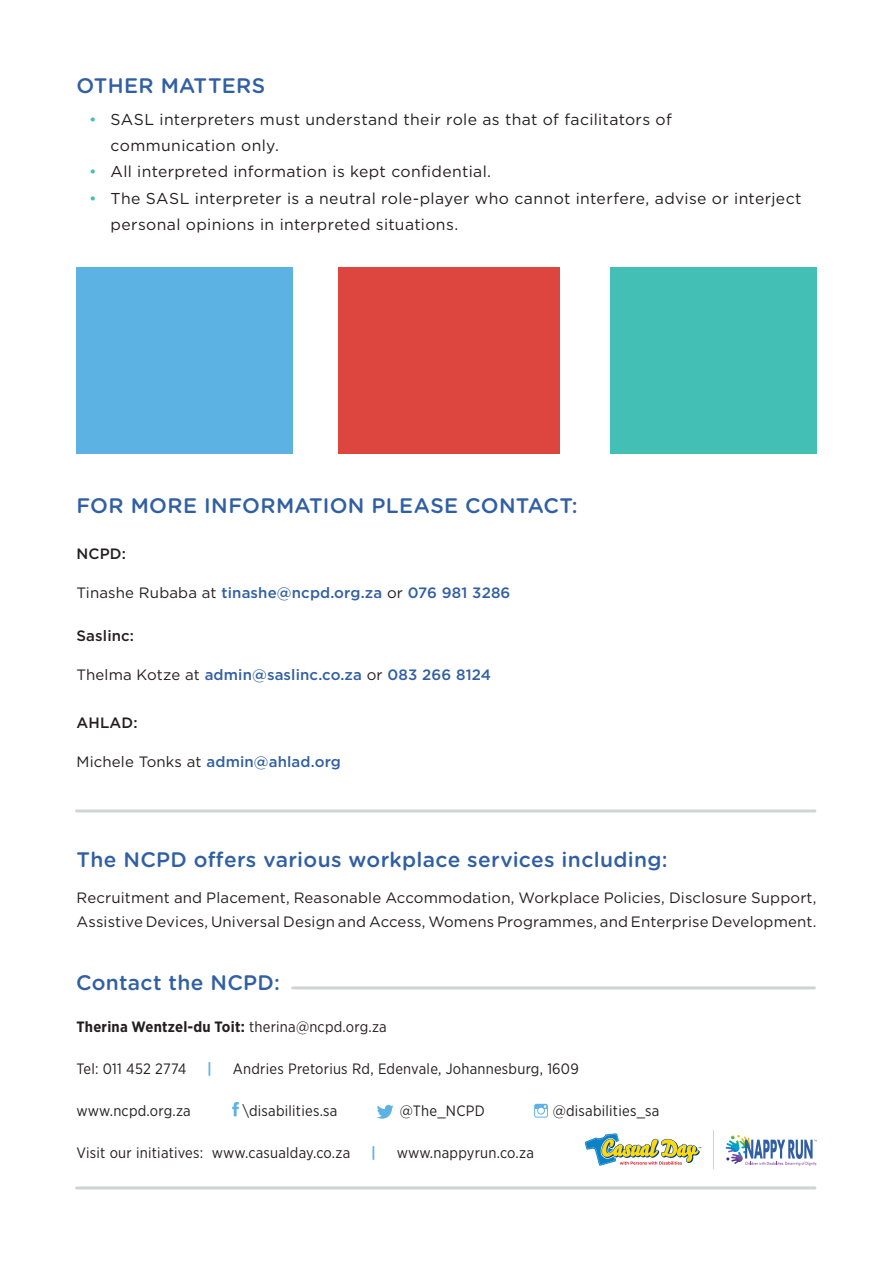
<style>
.page{position:relative;width:893px;height:1263px;background:#fff}
.page>*{position:absolute;margin:0;border:0;box-sizing:border-box;transform-origin:0 0}
.Sub-Heading{font:500 21px "Gotham Rounded";letter-spacing:.015em;color:#315fa3}
.Bullets{font:15.75px/26.2px "Gotham";letter-spacing:.02em;color:#231f20}
.t1{font:15px "Gotham Narrow";letter-spacing:.015em;color:#231f20}
.t2{font:15px/24px "Gotham";letter-spacing:.01em;color:#231f20}
.t3{font:500 15px "Gotham";letter-spacing:.01em;color:#315fa3}
.t4{font:700 15px "Gotham Narrow";letter-spacing:.015em;color:#231f20}
.t5{font:500 15px "Gotham";letter-spacing:.01em;color:#231f20}
.t6{font:700 15px "Gotham Narrow";color:#5db2e4}
.s1{color:#43bfb5}
.s2{font-weight:400;color:#231f20}
.s3{font-weight:400}
</style>
<div class="page">
<hr style="left:77px;top:809px;width:738px;height:3px;background:#d1d2d4">
<svg style="left:232px;top:1102px;width:7px;height:14px"></svg>
<svg style="left:377px;top:1105px;width:17px;height:14px"></svg>
<svg style="left:534px;top:1104px;width:14px;height:13px"></svg>
<hr style="left:713px;top:1130px;width:1px;height:39px;background:#d1d2d4">
<svg style="left:584px;top:1133px;width:117px;height:33px"></svg>
<svg style="left:726px;top:1135px;width:91px;height:30px"></svg>
<hr style="left:293px;top:986px;width:521px;height:3px;background:#d1d2d4">
<hr style="left:77px;top:1186px;width:738px;height:3px;background:#d1d2d4">
<div style="left:77px;top:268px;width:216px;height:186px;background:#5db2e4"></div>
<div style="left:338px;top:268px;width:222px;height:186px;background:#dd453f"></div>
<div style="left:610px;top:268px;width:206px;height:186px;background:#43bfb5"></div>
<p class="Sub-Heading" style="left:77px;top:71px;width:190px">OTHER MATTERS</p>
<p class="Bullets" style="left:111px;top:106px;width:563px;text-indent:-21px"><span class="s1">•</span> SASL interpreters must understand their role as that of facilitators of communication only.</p>
<p class="Bullets" style="left:89px;top:158px;width:403px"><span class="s1">•</span> All interpreted information is kept confidential.</p>
<p class="Bullets" style="left:111px;top:185px;width:693px;text-indent:-21px"><span class="s1">•</span> The SASL interpreter is a neutral role-player who cannot interfere, advise or interject personal opinions in interpreted situations.</p>
<p class="Sub-Heading" style="left:77px;top:491px;width:502px">FOR MORE INFORMATION PLEASE CONTACT:</p>
<p class="t5" style="left:77px;top:544px;width:51px">NCPD:</p>
<p class="t3" style="left:77px;top:583px;width:435px"><span class="s2">Tinashe Rubaba at</span> tinashe@ncpd.org.za <span class="s2">or</span> 076 981 3286</p>
<p class="t5" style="left:77px;top:625px;width:59px">Saslinc:</p>
<p class="t3" style="left:77px;top:664px;width:416px"><span class="s2">Thelma Kotze at</span> admin@saslinc.co.za <span class="s2">or</span> 083 266 8124</p>
<p class="t5" style="left:77px;top:712px;width:63px">AHLAD:</p>
<p class="t3" style="left:77px;top:751px;width:266px"><span class="s2">Michele Tonks at</span> admin@ahlad.org</p>
<p class="Sub-Heading" style="left:77px;top:845px;width:593px">The NCPD offers various workplace services including:</p>
<p class="t2" style="left:77px;top:885px;width:741px">Recruitment and Placement, Reasonable Accommodation, Workplace Policies, Disclosure Support,<br>Assistive Devices, Universal Design and Access, Womens Programmes, and Enterprise Development.</p>
<p class="Sub-Heading" style="left:76px;top:967px;width:206px">Contact the NCPD:</p>
<p class="t4" style="left:77px;top:1017px;width:312px">Therina Wentzel-du Toit: <span class="s3">therina@ncpd.org.za</span></p>
<p class="t1" style="left:77px;top:1059px;width:111px">Tel: 011 452 2774</p>
<p class="t6" style="left:207px;top:1059px;width:6px">|</p>
<p class="t1" style="left:233px;top:1059px;width:347px">Andries Pretorius Rd, Edenvale, Johannesburg, 1609</p>
<p class="t1" style="left:77px;top:1101px;width:116px">www.ncpd.org.za</p>
<p class="t1" style="left:242px;top:1101px;width:97px">\disabilities.sa</p>
<p class="t1" style="left:400px;top:1101px;width:86px">@The_NCPD</p>
<p class="t1" style="left:553px;top:1101px;width:108px">@disabilities_sa</p>
<p class="t1" style="left:77px;top:1143px;width:275px">Visit our initiatives: www.casualday.co.za</p>
<p class="t6" style="left:371px;top:1143px;width:6px">|</p>
<p class="t1" style="left:397px;top:1143px;width:139px">www.nappyrun.co.za</p>
</div>
